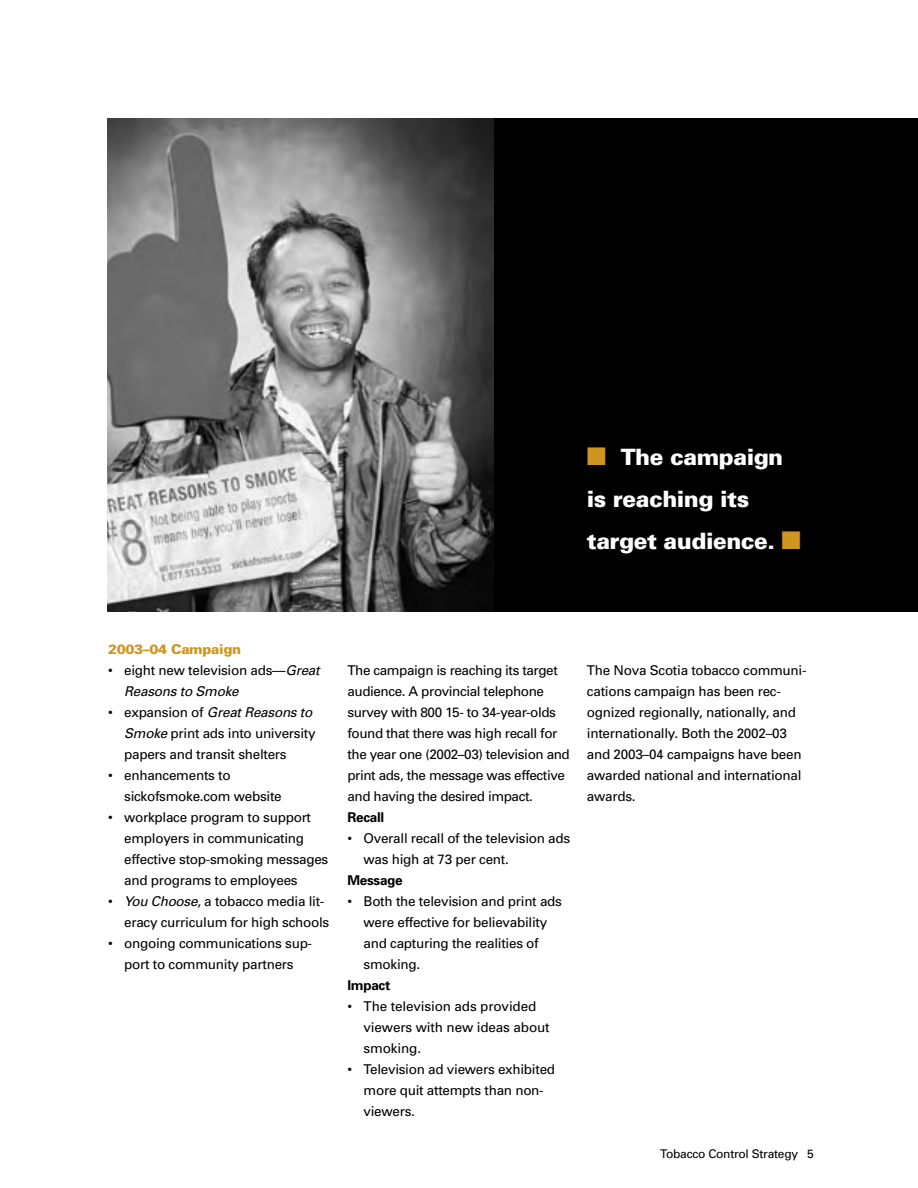
<style>
.page{position:relative;width:918px;height:1188px;background:#fff}
.page>*{position:absolute;margin:0;border:0;box-sizing:border-box;transform-origin:0 0}
.t1{font:900 22.5px/42px "Univers";letter-spacing:-.02em;color:#fff}
.t2{font:13.5px/21px "Univers";letter-spacing:-.02em;color:#000}
.t3{font:700 13.5px "Univers";letter-spacing:-.02em;color:#000}
.t4{font:900 13.5px "Univers";letter-spacing:-.02em;color:#ce9620}
.t5{font:12px "Univers";letter-spacing:-.02em;color:#000}
.s1{color:#ce9620}
.s2{font-style:italic}
</style>
<div class="page">
<div style="left:347px;top:118px;width:571px;height:493px;background:#000"></div>
<img style="left:108px;top:118px;width:385px;height:493px">
<h1 class="t1" style="left:587px;top:435px;width:216px"><span class="s1">■</span> The campaign is reaching its target audience. <span class="s1">■</span></h1>
<p class="t4" style="left:108px;top:641px;width:135px">2003–04 Campaign</p>
<p class="t2" style="left:124px;top:659px;width:197px;text-indent:-16px">• eight new television ads—<span class="s2">Great<br>Reasons to Smoke</span></p>
<p class="t2" style="left:124px;top:701px;width:193px;text-indent:-16px">• expansion of <span class="s2">Great Reasons to<br>Smoke</span> print ads into university papers and transit shelters</p>
<p class="t2" style="left:124px;top:764px;width:159px;text-indent:-16px">• enhancements to sickofsmoke.com website</p>
<p class="t2" style="left:124px;top:806px;width:206px;text-indent:-16px">• workplace program to support employers in communicating effective stop-smoking messages and programs to employees</p>
<p class="t2" style="left:124px;top:890px;width:207px;text-indent:-16px">• <span class="s2">You Choose</span>, a tobacco media lit&shy;eracy curriculum for high schools</p>
<p class="t2" style="left:108px;top:932px;width:206px;text-align:center">• ongoing communications sup&shy;port to community partners</p>
<p class="t2" style="left:347px;top:659px;width:224px">The campaign is reaching its target audience. A provincial telephone survey with 800 15- to 34-year-olds found that there was high recall for the year one (2002–03) television and print ads, the message was effective and having the desired impact.</p>
<p class="t3" style="left:347px;top:809px;width:38px">Recall</p>
<p class="t2" style="left:364px;top:827px;width:208px;text-indent:-16px">• Overall recall of the television ads was high at 73 per cent.</p>
<p class="t3" style="left:347px;top:872px;width:57px">Message</p>
<p class="t2" style="left:364px;top:890px;width:200px;text-indent:-16px">• Both the television and print ads were effective for believability and capturing the realities of smoking.</p>
<p class="t3" style="left:347px;top:977px;width:44px">Impact</p>
<p class="t2" style="left:364px;top:995px;width:188px;text-indent:-16px">• The television ads provided viewers with new ideas about smoking.</p>
<p class="t2" style="left:364px;top:1058px;width:193px;text-indent:-16px">• Television ad viewers exhibited more quit attempts than non&shy;viewers.</p>
<p class="t2" style="left:587px;top:659px;width:221px">The Nova Scotia tobacco communi&shy;cations campaign has been rec&shy;ognized regionally, nationally, and internationally. Both the 2002–03 and 2003–04 campaigns have been awarded national and international awards.</p>
<p class="t5" style="left:660px;top:1146px;width:155px">Tobacco Control Strategy 5</p>
</div>
